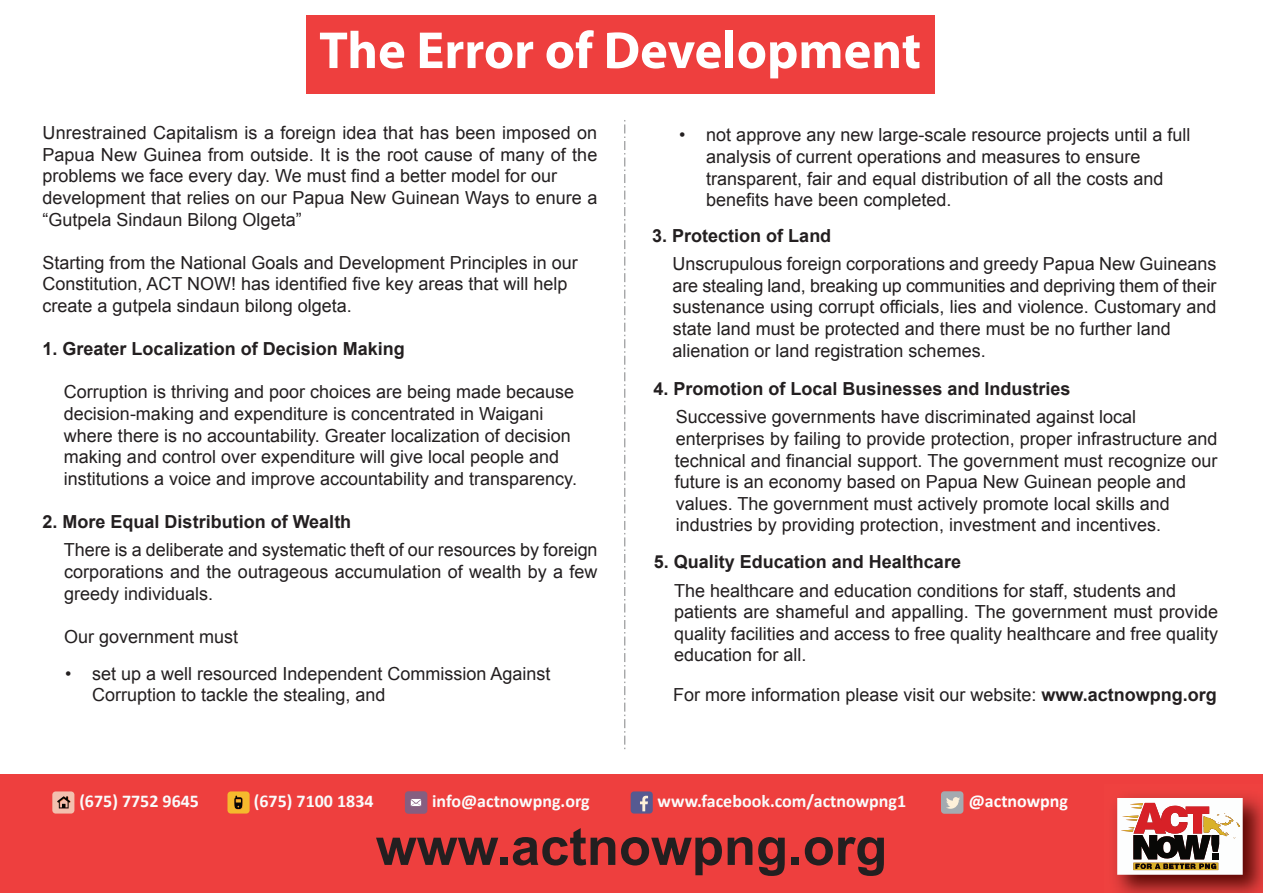
<style>
.page{position:relative;width:1263px;height:893px;background:#fff}
.page>*{position:absolute;margin:0;border:0;box-sizing:border-box;transform-origin:0 0}
.t1{font:700 52.5px "Myriad Pro";color:#fff}
.t2{font:700 52.5px "Arial";color:#231f20}
.t3{font:18px/21.6px "Arial";color:#231f20}
.t4{font:700 18px "Arial";color:#231f20}
.t5{font:700 18px "Calibri";color:#fafbfb}
.t6{font:700 18px "Calibri";color:#fdfdfd}
.s1{font-weight:700}
</style>
<div class="page">
<div style="left:0;top:775px;width:1263px;height:118px;background:#ee3f3e"></div>
<div style="left:306px;top:16px;width:628px;height:78px;background:#ee3f3e"></div>
<svg style="left:624px;top:120px;width:1px;height:629px"></svg>
<div style="left:941px;top:791px;width:22px;height:23px;background:#a4aab0;border-radius:3px"></div>
<svg style="left:946px;top:797px;width:14px;height:12px"></svg>
<div style="left:405px;top:791px;width:22px;height:23px;background:#865e80;border-radius:3px"></div>
<svg style="left:411px;top:799px;width:10px;height:7px"></svg>
<svg style="left:227px;top:791px;width:23px;height:22px"></svg>
<svg style="left:52px;top:791px;width:22px;height:22px"></svg>
<div style="left:631px;top:791px;width:22px;height:22px;background:#565a91;border-radius:3px"></div>
<svg style="left:640px;top:796px;width:8px;height:15px"></svg>
<svg style="left:1117px;top:798px;width:126px;height:77px;background:#c2a29a"></svg>
<h1 class="t1" style="left:319px;top:16px;width:603px">The Error of Development</h1>
<p class="t3" style="left:42px;top:122px;width:556px">Unrestrained Capitalism is a foreign idea that has been imposed on Papua New Guinea from outside. It is the root cause of many of the problems we face every day. We must find a better model for our development that relies on our Papua New Guinean Ways to enure a “Gutpela Sindaun Bilong Olgeta”</p>
<p class="t3" style="left:43px;top:252px;width:537px">Starting from the National Goals and Development Principles in our<br>Constitution, ACT NOW! has identified five key areas that will help create a gutpela sindaun bilong olgeta.</p>
<p class="t4" style="left:43px;top:337px;width:364px">1. Greater Localization of Decision Making</p>
<p class="t3" style="left:64px;top:382px;width:514px">Corruption is thriving and poor choices are being made because decision-making and expenditure is concentrated in Waigani where there is no accountability. Greater localization of decision making and control over expenditure will give local people and institutions a voice and improve accountability and transparency.</p>
<p class="t4" style="left:43px;top:510px;width:310px">2. More Equal Distribution of Wealth</p>
<p class="t3" style="left:64px;top:539px;width:535px;text-align:justify">There is a deliberate and systematic theft of our resources by foreign corporations and the outrageous accumulation of wealth by a few greedy individuals.</p>
<p class="t3" style="left:64px;top:626px;width:176px">Our government must</p>
<p class="t3" style="left:92px;top:663px;width:460px;text-indent:-27px">• set up a well resourced Independent Commission Against<br>Corruption to tackle the stealing, and</p>
<p class="t3" style="left:706px;top:124px;width:486px;text-indent:-27px">• not approve any new large-scale resource projects until a full analysis of current operations and measures to ensure transparent, fair and equal distribution of all the costs and benefits have been completed.</p>
<p class="t4" style="left:652px;top:224px;width:181px">3. Protection of Land</p>
<p class="t3" style="left:672px;top:253px;width:545px">Unscrupulous foreign corporations and greedy Papua New Guineans are stealing land, breaking up communities and depriving them of their sustenance using corrupt officials, lies and violence. Customary and state land must be protected and there must be no further land alienation or land registration schemes.</p>
<p class="t4" style="left:653px;top:377px;width:419px">4. Promotion of Local Businesses and Industries</p>
<p class="t3" style="left:675px;top:406px;width:544px">Successive governments have discriminated against local enterprises by failing to provide protection, proper infrastructure and technical and financial support. The government must recognize our future is an economy based on Papua New Guinean people and values. The government must actively promote local skills and industries by providing protection, investment and incentives.</p>
<p class="t4" style="left:654px;top:550px;width:309px">5. Quality Education and Healthcare</p>
<p class="t3" style="left:674px;top:580px;width:545px">The healthcare and education conditions for staff, students and patients are shameful and appalling. The government must provide quality facilities and access to free quality healthcare and free quality education for all.</p>
<p class="t3" style="left:673px;top:684px;width:545px">For more information please visit our website: <span class="s1">www.actnowpng.org</span></p>
<p class="t5" style="left:79px;top:790px;width:121px">(675) 7752 9645</p>
<p class="t5" style="left:254px;top:790px;width:121px">(675) 7100 1834</p>
<p class="t5" style="left:432px;top:790px;width:159px">info@actnowpng.org</p>
<p class="t5" style="left:658px;top:790px;width:250px">www.facebook.com/actnowpng1</p>
<p class="t6" style="left:969px;top:790px;width:101px">@actnowpng</p>
<h1 class="t2" style="left:376px;top:812px;width:513px">www.actnowpng.org</h1>
</div>
